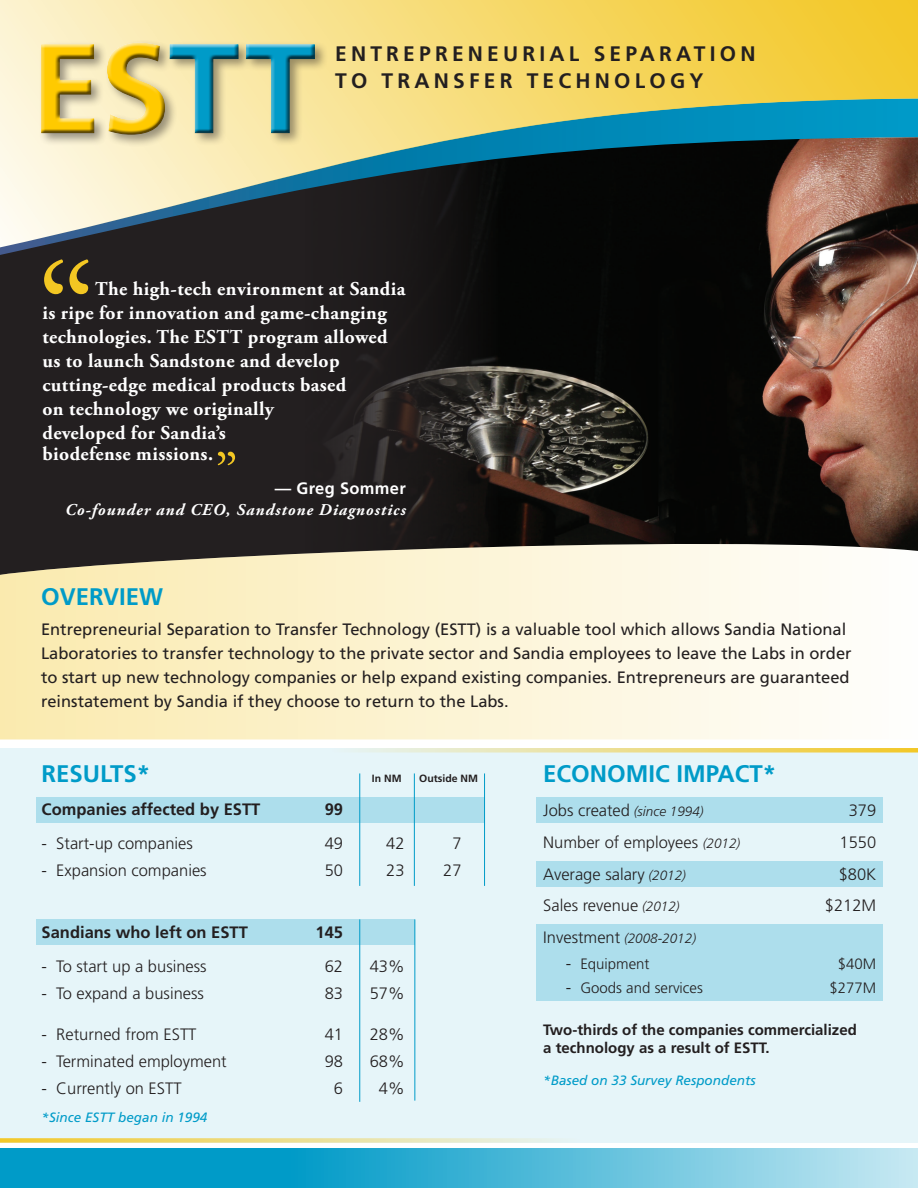
<style>
.page{position:relative;width:918px;height:1188px;background:#fff}
.page>*{position:absolute;margin:0;border:0;box-sizing:border-box;transform-origin:0 0}
.t1{font:700 126px "Frutiger LT Std";color:#ffca00}
.t2{font:700 24px "Frutiger LT Std";color:#009bc8}
.t3{font:700 21px/27px "Frutiger LT Std";letter-spacing:.2em;color:#231f20}
.t4{font:700 19.5px/24px "Adobe Garamond Pro";letter-spacing:.02em;color:#fff}
.t5{font:16.5px/24px "Frutiger LT Std";color:#231f20}
.t6{font:300 16.5px "Frutiger LT Std";color:#231f20}
.t7{font:700 16.5px "Frutiger LT Std";color:#231f20}
.t8{font:italic 700 16.5px "Adobe Garamond Pro";letter-spacing:.06em;color:#fff}
.t9{font:700 16.5px "Frutiger LT Std";letter-spacing:.02em;color:#fff}
.t10{font:700 15px "Frutiger LT Std";color:#231f20}
.t11{font:300 15px "Frutiger LT Std";color:#231f20}
.t12{font:italic 13.5px "Frutiger LT Std";color:#009bc8}
.t13{font:italic 300 13.5px "Frutiger LT Std";color:#231f20}
.t14{font:700 10.5px "Frutiger LT Std";color:#231f20}
.s1{color:#009bc8}
.s2{font-style:italic;font-size:13.5px}
.s3{font-style:normal;font-size:16.5px}
.s4{font-size:16.5px}
</style>
<div class="page">
<div style="left:0;top:748px;width:918px;height:395px;background:#e6f5f9"></div>
<svg style="left:0;top:1148px;width:918px;height:40px;background:#43b5d6"></svg>
<svg style="left:0;top:1138px;width:554px;height:5px;background:#ebdf96"></svg>
<svg style="left:358px;top:748px;width:560px;height:5px;background:#ebdf95"></svg>
<div style="left:0;top:149px;width:918px;height:445px;background:#231f20"></div>
<img style="left:343px;top:255px;width:575px;height:274px">
<svg style="left:423px;top:529px;width:495px;height:13px;background:#120e0b"></svg>
<svg style="left:0;top:542px;width:918px;height:198px"></svg>
<div style="left:536px;top:798px;width:347px;height:25px;background:#addeec"></div>
<div style="left:536px;top:861px;width:347px;height:26px;background:#addeec"></div>
<div style="left:536px;top:925px;width:347px;height:76px;background:#addeec"></div>
<div style="left:37px;top:797px;width:448px;height:26px;background:#addeec"></div>
<div style="left:37px;top:919px;width:378px;height:26px;background:#addeec"></div>
<hr style="left:359px;top:773px;width:1px;height:113px;background:#009bc8">
<hr style="left:414px;top:773px;width:1px;height:113px;background:#009bc8">
<hr style="left:484px;top:773px;width:1px;height:113px;background:#009bc8">
<svg style="left:44px;top:259px;width:45px;height:35px"></svg>
<svg style="left:218px;top:452px;width:17px;height:13px"></svg>
<hr style="left:359px;top:919px;width:1px;height:183px;background:#009bc8">
<hr style="left:414px;top:919px;width:1px;height:182px;background:#009bc8">
<svg style="left:0;top:249px;width:918px;height:6px"></svg>
<svg style="left:0;top:0;width:918px;height:249px;background:#979466"></svg>
<div style="left:39px;top:40px;width:289px;height:108px;background:#231f20;opacity:.45"></div>
<div style="left:37px;top:38px;width:281px;height:98px;background:#fff;opacity:.75"></div>
<div style="left:38px;top:42px;width:281px;height:97px;background:#231f20;opacity:.75"></div>
<h1 class="t1" style="left:31px;top:15px;width:286px">ES<span class="s1">TT</span></h1>
<p class="t3" style="left:335px;top:40px;width:422px">ENTREPRENEURIAL SEPARATION<br>TO TRANSFER TECHNOLOGY</p>
<p class="t4" style="left:42px;top:277px;width:364px;text-indent:53px">The high-tech environment at Sandia is ripe for innovation and game-changing technologies. The ESTT program allowed us to launch Sandstone and develop cutting-edge medical products based</p>
<p class="t4" style="left:42px;top:397px;width:233px">on technology we originally</p>
<p class="t4" style="left:42px;top:421px;width:185px">developed for Sandia’s</p>
<p class="t4" style="left:42px;top:442px;width:172px">biodefense missions.</p>
<p class="t9" style="left:275px;top:479px;width:133px">— Greg Sommer</p>
<p class="t8" style="left:65px;top:500px;width:342px">Co-founder and CEO, Sandstone Diagnostics</p>
<p class="t2" style="left:41px;top:582px;width:124px">OVERVIEW</p>
<p class="t5" style="left:41px;top:618px;width:812px">Entrepreneurial Separation to Transfer Technology (ESTT) is a valuable tool which allows Sandia National Laboratories to transfer technology to the private sector and Sandia employees to leave the Labs in order to start up new technology companies or help expand existing companies. Entrepreneurs are guaranteed reinstatement by Sandia if they choose to return to the Labs.</p>
<p class="t2" style="left:42px;top:759px;width:110px">RESULTS*</p>
<p class="t14" style="left:372px;top:772px;width:31px">In NM</p>
<p class="t14" style="left:419px;top:772px;width:60px">Outside NM</p>
<p class="t7" style="left:42px;top:800px;width:220px">Companies affected by ESTT</p>
<p class="t7" style="left:325px;top:800px;width:20px">99</p>
<p class="t6" style="left:42px;top:834px;width:153px">- Start-up companies</p>
<p class="t6" style="left:325px;top:834px;width:20px">49</p>
<p class="t6" style="left:386px;top:834px;width:20px">42</p>
<p class="t6" style="left:452px;top:834px;width:11px">7</p>
<p class="t6" style="left:42px;top:861px;width:167px">- Expansion companies</p>
<p class="t6" style="left:325px;top:861px;width:20px">50</p>
<p class="t6" style="left:386px;top:861px;width:20px">23</p>
<p class="t6" style="left:443px;top:861px;width:20px">27</p>
<p class="t7" style="left:42px;top:923px;width:208px">Sandians who left on ESTT</p>
<p class="t7" style="left:316px;top:923px;width:29px">145</p>
<p class="t6" style="left:42px;top:957px;width:167px">- To start up a business</p>
<p class="t6" style="left:325px;top:957px;width:20px">62</p>
<p class="t6" style="left:370px;top:957px;width:36px">43%</p>
<p class="t6" style="left:42px;top:984px;width:164px">- To expand a business</p>
<p class="t6" style="left:325px;top:984px;width:20px">83</p>
<p class="t6" style="left:370px;top:984px;width:36px">57%</p>
<p class="t6" style="left:42px;top:1025px;width:156px">- Returned from ESTT</p>
<p class="t6" style="left:325px;top:1025px;width:20px">41</p>
<p class="t6" style="left:370px;top:1025px;width:36px">28%</p>
<p class="t6" style="left:42px;top:1052px;width:187px">- Terminated employment</p>
<p class="t6" style="left:325px;top:1052px;width:20px">98</p>
<p class="t6" style="left:370px;top:1052px;width:36px">68%</p>
<p class="t6" style="left:42px;top:1079px;width:141px">- Currently on ESTT</p>
<p class="t6" style="left:334px;top:1079px;width:11px">6</p>
<p class="t6" style="left:379px;top:1079px;width:27px">4%</p>
<p class="t12" style="left:42px;top:1110px;width:167px">*Since ESTT began in 1994</p>
<p class="t2" style="left:543px;top:759px;width:234px">ECONOMIC IMPACT*</p>
<p class="t6" style="left:543px;top:801px;width:162px">Jobs created <span class="s2">(since 1994)</span></p>
<p class="t6" style="left:849px;top:801px;width:29px">379</p>
<p class="t6" style="left:543px;top:833px;width:199px">Number of employees <span class="s2">(2012)</span></p>
<p class="t6" style="left:840px;top:833px;width:38px">1550</p>
<p class="t6" style="left:543px;top:865px;width:144px">Average salary <span class="s2">(2012)</span></p>
<p class="t6" style="left:839px;top:865px;width:39px">$80K</p>
<p class="t6" style="left:543px;top:896px;width:138px">Sales revenue <span class="s2">(2012)</span></p>
<p class="t6" style="left:825px;top:896px;width:53px">$212M</p>
<p class="t13" style="left:543px;top:931px;width:154px"><span class="s3">Investment</span> (2008-2012)</p>
<p class="t11" style="left:566px;top:955px;width:85px"><span class="s4">-</span> Equipment</p>
<p class="t11" style="left:838px;top:955px;width:40px">$40M</p>
<p class="t11" style="left:566px;top:979px;width:139px"><span class="s4">-</span> Goods and services</p>
<p class="t11" style="left:830px;top:979px;width:48px">$277M</p>
<p class="t10" style="left:543px;top:1021px;width:315px">Two-thirds of the companies commercialized</p>
<p class="t10" style="left:543px;top:1039px;width:228px">a technology as a result of ESTT.</p>
<p class="t12" style="left:543px;top:1072px;width:214px">*Based on 33 Survey Respondents</p>
</div>
